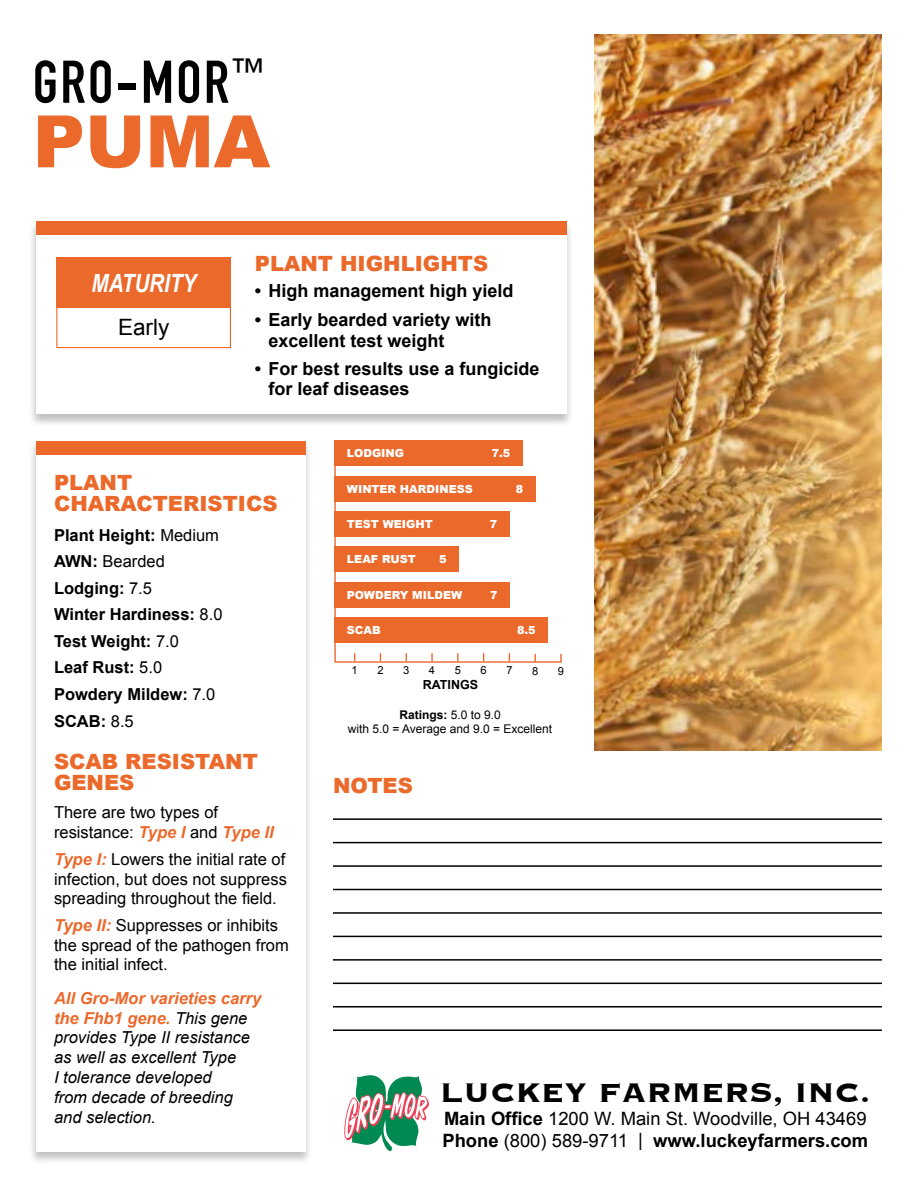
<style>
.page{position:relative;width:918px;height:1188px;background:#fff}
.page>*{position:absolute;margin:0;border:0;box-sizing:border-box;transform-origin:0 0}
.t1{font:900 72.45px "Arial";color:#eb692b}
.t2{font:59.25px "DIN Engschrift LT Pro";letter-spacing:.04em;color:#000}
.t3{font:700 34.95px "Copperplate";color:#000}
.t4{font:italic 700 25.2px "Arial Narrow";color:#fff}
.t5{font:22.5px "Arial";color:#000}
.t6{font:900 21px/21px "Arial";color:#eb692b}
.t7{font:18.45px/22px "Arial";color:#000}
.t8{font:700 18px/21px "Arial";color:#000}
.t9{font:16.5px/19.8px "Arial";color:#000}
.t10{font:italic 16.5px/19.8px "Arial";color:#000}
.t11{font:700 16.5px/26.5px "Arial";color:#000}
.t12{font:700 12.45px "Arial";color:#000}
.t13{font:12px/14.4px "Arial";color:#000;text-align:center}
.t14{font:900 11.1px "Arial";color:#fff}
.t15{font:11.1px "Arial";color:#000}
.s1{font-weight:400}
.s2{font-weight:700;font-style:italic;color:#eb692b}
.s3{font-weight:700;color:#eb692b}
.s4{font-weight:700}
</style>
<div class="page">
<svg style="left:344px;top:1075px;width:85px;height:76px"></svg>
<hr style="left:333px;top:889px;width:549px;height:1px;background:#000">
<hr style="left:333px;top:912px;width:549px;height:2px;background:#000">
<hr style="left:333px;top:865px;width:549px;height:2px;background:#000">
<hr style="left:333px;top:842px;width:549px;height:1px;background:#000">
<hr style="left:333px;top:818px;width:549px;height:2px;background:#000">
<hr style="left:333px;top:936px;width:549px;height:1px;background:#000">
<hr style="left:333px;top:959px;width:549px;height:2px;background:#000">
<hr style="left:333px;top:983px;width:549px;height:1px;background:#000">
<hr style="left:333px;top:1006px;width:549px;height:2px;background:#000">
<hr style="left:333px;top:1029px;width:549px;height:2px;background:#000">
<div style="left:28px;top:221px;width:545px;height:206px;background:#000;opacity:.25"></div>
<div style="left:36px;top:222px;width:531px;height:192px;background:#fff"></div>
<div style="left:36px;top:222px;width:531px;height:13px;background:#eb692b"></div>
<div style="left:28px;top:440px;width:284px;height:725px;background:#000;opacity:.25"></div>
<div style="left:36px;top:441px;width:270px;height:710px;background:#fff"></div>
<div style="left:36px;top:441px;width:270px;height:13px;background:#eb692b"></div>
<img style="left:594px;top:35px;width:288px;height:716px">
<svg style="left:334px;top:440px;width:228px;height:223px"></svg>
<div style="left:334px;top:476px;width:202px;height:25px;background:#eb692b"></div>
<div style="left:334px;top:441px;width:189px;height:25px;background:#eb692b"></div>
<div style="left:334px;top:582px;width:176px;height:26px;background:#eb692b"></div>
<div style="left:334px;top:547px;width:125px;height:25px;background:#eb692b"></div>
<div style="left:334px;top:511px;width:176px;height:26px;background:#eb692b"></div>
<svg style="left:457px;top:653px;width:2px;height:8px"></svg>
<svg style="left:431px;top:653px;width:2px;height:8px"></svg>
<div style="left:334px;top:618px;width:214px;height:25px;background:#eb692b"></div>
<div style="left:56px;top:257px;width:175px;height:51px;background:#eb692b"></div>
<div style="left:56px;top:257px;width:175px;height:91px;border:1px solid #eb692b"></div>
<h2 class="t2" style="left:33px;top:47px;width:234px">GRO-MOR<sup>™</sup></h2>
<h1 class="t1" style="left:33px;top:89px;width:239px">PUMA</h1>
<h3 class="t4" style="left:92px;top:264px;width:106px">MATURITY</h3>
<h3 class="t5" style="left:118px;top:312px;width:53px">Early</h3>
<p class="t6" style="left:255px;top:252px;width:235px">PLANT HIGHLIGHTS</p>
<p class="t8" style="left:255px;top:281px;width:260px">• High management high yield</p>
<p class="t8" style="left:268px;top:310px;width:225px;text-indent:-14px">• Early bearded variety with excellent test weight</p>
<p class="t8" style="left:268px;top:360px;width:273px;line-height:19.5px;text-indent:-14px">• For best results use a fungicide for leaf diseases</p>
<p class="t14" style="left:347px;top:445px;width:59px">LODGING</p>
<p class="t14" style="left:492px;top:445px;width:20px">7.5</p>
<p class="t6" style="left:54px;top:472px;width:225px">PLANT<br>CHARACTERISTICS</p>
<p class="t11" style="left:54px;top:522px;width:170px">Plant Height: <span class="s1">Medium<br></span>AWN: <span class="s1">Bearded<br></span>Lodging: <span class="s1">7.5<br></span>Winter Hardiness: <span class="s1">8.0<br></span>Test Weight: <span class="s1">7.0<br></span>Leaf Rust: <span class="s1">5.0<br></span>Powdery Mildew: <span class="s1">7.0<br></span>SCAB: <span class="s1">8.5</span></p>
<p class="t6" style="left:54px;top:751px;width:205px">SCAB RESISTANT<br>GENES</p>
<p class="t9" style="left:54px;top:803px;width:221px">There are two types of resistance: <span class="s2">Type I</span> and <span class="s2">Type II</span></p>
<p class="t9" style="left:54px;top:849px;width:234px;text-align:justify"><span class="s2">Type I:</span> Lowers the initial rate of infection, but does not suppress spreading throughout the field.</p>
<p class="t9" style="left:54px;top:915px;width:236px"><span class="s2">Type II:</span> Suppresses or inhibits the spread of the pathogen from the initial infect.</p>
<p class="t10" style="left:54px;top:988px;width:209px"><span class="s3">All Gro-Mor varieties carry the Fhb1 gene.</span> This gene provides Type II resistance as well as excellent Type<br>I tolerance developed<br>from decade of breeding and selection.</p>
<p class="t14" style="left:347px;top:481px;width:127px">WINTER HARDINESS</p>
<p class="t14" style="left:516px;top:481px;width:9px">8</p>
<p class="t14" style="left:347px;top:516px;width:87px">TEST WEIGHT</p>
<p class="t14" style="left:490px;top:516px;width:9px">7</p>
<p class="t14" style="left:347px;top:551px;width:70px">LEAF RUST</p>
<p class="t14" style="left:439px;top:551px;width:9px">5</p>
<p class="t14" style="left:347px;top:587px;width:117px">POWDERY MILDEW</p>
<p class="t14" style="left:490px;top:587px;width:9px">7</p>
<p class="t14" style="left:347px;top:622px;width:35px">SCAB</p>
<p class="t14" style="left:517px;top:622px;width:20px">8.5</p>
<p class="t15" style="left:352px;top:663px;width:8px">1</p>
<p class="t15" style="left:377px;top:663px;width:8px">2</p>
<p class="t15" style="left:403px;top:663px;width:8px">3</p>
<p class="t15" style="left:429px;top:663px;width:8px">4</p>
<p class="t15" style="left:455px;top:663px;width:8px">5</p>
<p class="t15" style="left:481px;top:663px;width:8px">6</p>
<p class="t15" style="left:506px;top:663px;width:8px">7</p>
<p class="t12" style="left:423px;top:677px;width:57px">RATINGS</p>
<p class="t15" style="left:532px;top:663px;width:8px">8</p>
<p class="t15" style="left:558px;top:663px;width:8px">9</p>
<p class="t13" style="left:348px;top:707px;width:206px"><span class="s4">Ratings:</span> 5.0 to 9.0<br>with 5.0 = Average and 9.0 = Excellent</p>
<p class="t6" style="left:333px;top:774px;width:81px">NOTES</p>
<h3 class="t3" style="left:440px;top:1069px;width:432px">LUCKEY FARMERS, INC.</h3>
<p class="t7" style="left:442px;top:1108px;width:427px"><span class="s4">Main Office</span> 1200 W. Main St. Woodville, OH 43469<br><span class="s4">Phone</span> (800) 589-9711 | <span class="s4">www.luckeyfarmers.com</span></p>
</div>
